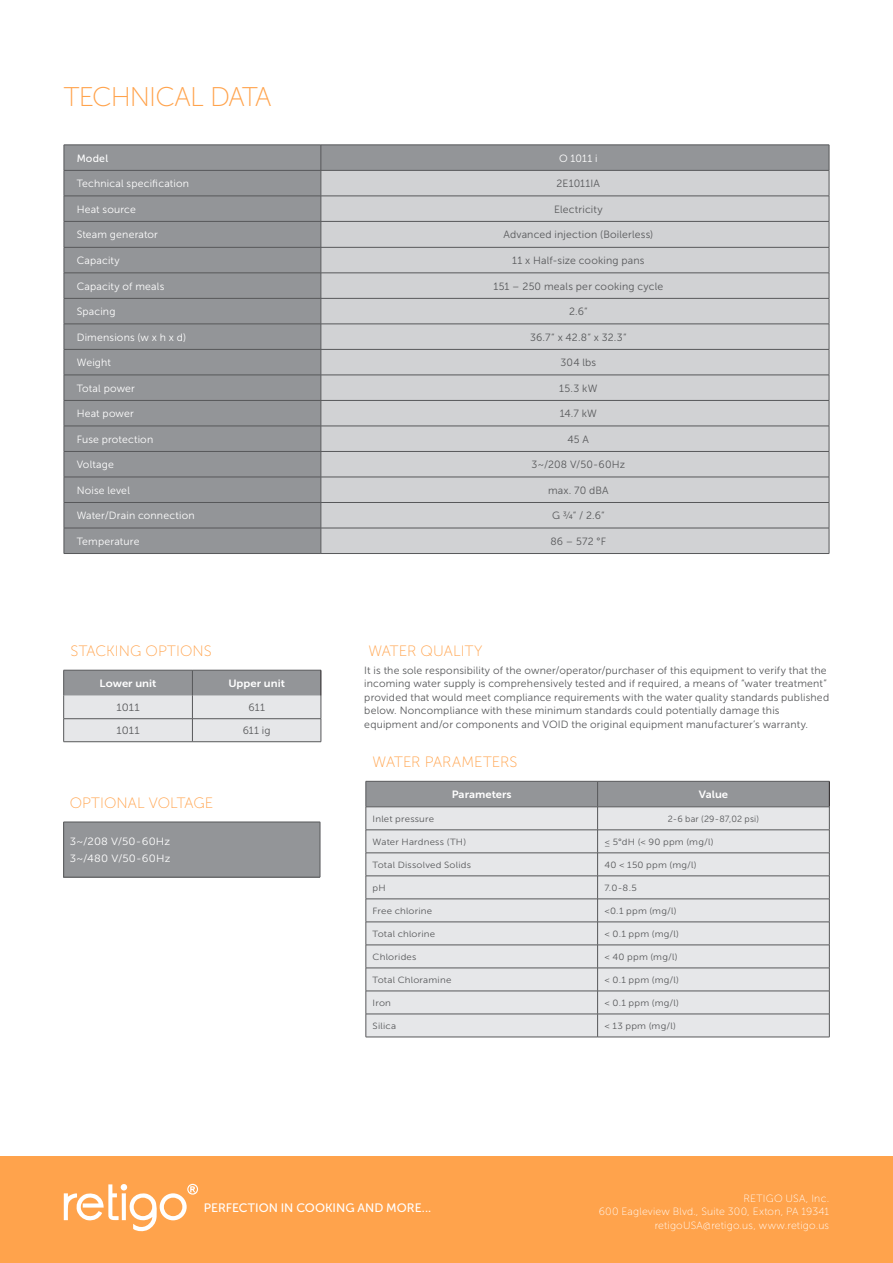
<style>
.page{position:relative;width:893px;height:1263px;background:#fff}
.page>*{position:absolute;margin:0;border:0;box-sizing:border-box;transform-origin:0 0}
.t1{font:27px "Museo Sans 100";letter-spacing:-.035em;color:#ffa34c}
.t2{font:15px "Museo Sans 100";letter-spacing:.005em;color:#ffa34c}
.t3{font:12.15px "Museo Sans 500";color:#fff}
.Odrazky{font:10.5px/13.5px "Museo Sans 300";letter-spacing:.015em;color:#57585a}
.Text{font:10.5px "Museo Sans 300";letter-spacing:.015em;color:#57585a}
.Text-2{font:10.5px "Museo Sans 300";letter-spacing:.015em;color:#fff}
.Poznamka{font:10.5px "Museo Sans 100";letter-spacing:.015em;color:#fff}
.t4{font:10.5px "Museo Sans 700";color:#fff;scale:1.08 1}
.Text_v_tabulce{font:10.5px "Museo Sans 300";letter-spacing:.015em;color:#fff;scale:1.08 1}
.Text_v_tabulce-2{font:10.5px "Museo Sans 300";letter-spacing:.005em;color:#57585a;scale:1.08 1}
.Text_v_tabulce-3{font:10.5px "Museo Sans 300";letter-spacing:.015em;color:#fff}
.Text_v_tabulce-4{font:10.5px "Museo Sans 500";letter-spacing:.02em;color:#fff}
.Text_v_tabulce-5{font:9px "Museo Sans 300";letter-spacing:.025em;color:#57585a;scale:1.08 1}
.Text-3{font:9px "Museo Sans 300";letter-spacing:.02em;color:#57585a}
</style>
<div class="page">
<div style="left:0;top:1157px;width:893px;height:106px;background:#ffa34c"></div>
<svg style="left:64px;top:1184px;width:134px;height:48px"></svg>
<div style="left:65px;top:146px;width:764px;height:407px;background:#939598"></div>
<div style="left:322px;top:171px;width:507px;height:382px;background:#d1d2d4"></div>
<hr style="left:64px;top:145px;width:257px;height:1px;background:#57585a">
<hr style="left:321px;top:145px;width:508px;height:1px;background:#57585a">
<hr style="left:64px;top:170px;width:257px;height:1px;background:#57585a">
<hr style="left:321px;top:170px;width:508px;height:1px;background:#57585a">
<hr style="left:64px;top:196px;width:257px;height:1px;background:#57585a">
<hr style="left:321px;top:196px;width:508px;height:1px;background:#57585a">
<hr style="left:64px;top:221px;width:257px;height:1px;background:#57585a">
<hr style="left:321px;top:221px;width:508px;height:1px;background:#57585a">
<hr style="left:64px;top:247px;width:257px;height:1px;background:#57585a">
<hr style="left:321px;top:247px;width:508px;height:1px;background:#57585a">
<hr style="left:64px;top:273px;width:257px;height:1px;background:#57585a">
<hr style="left:321px;top:273px;width:508px;height:1px;background:#57585a">
<hr style="left:64px;top:298px;width:257px;height:1px;background:#57585a">
<hr style="left:321px;top:298px;width:508px;height:1px;background:#57585a">
<hr style="left:64px;top:324px;width:257px;height:1px;background:#57585a">
<hr style="left:321px;top:324px;width:508px;height:1px;background:#57585a">
<hr style="left:64px;top:349px;width:257px;height:1px;background:#57585a">
<hr style="left:321px;top:349px;width:508px;height:1px;background:#57585a">
<hr style="left:64px;top:375px;width:257px;height:1px;background:#57585a">
<hr style="left:321px;top:375px;width:508px;height:1px;background:#57585a">
<hr style="left:64px;top:400px;width:257px;height:1px;background:#57585a">
<hr style="left:321px;top:400px;width:508px;height:1px;background:#57585a">
<hr style="left:64px;top:426px;width:257px;height:1px;background:#57585a">
<hr style="left:321px;top:426px;width:508px;height:1px;background:#57585a">
<hr style="left:64px;top:451px;width:257px;height:1px;background:#57585a">
<hr style="left:321px;top:451px;width:508px;height:1px;background:#57585a">
<hr style="left:64px;top:477px;width:257px;height:1px;background:#57585a">
<hr style="left:321px;top:477px;width:508px;height:1px;background:#57585a">
<hr style="left:64px;top:502px;width:257px;height:1px;background:#57585a">
<hr style="left:321px;top:502px;width:508px;height:1px;background:#57585a">
<hr style="left:64px;top:528px;width:257px;height:1px;background:#57585a">
<svg style="left:64px;top:145px;width:1px;height:408px"></svg>
<hr style="left:321px;top:528px;width:508px;height:1px;background:#57585a">
<svg style="left:321px;top:145px;width:1px;height:408px"></svg>
<svg style="left:829px;top:145px;width:1px;height:408px"></svg>
<hr style="left:64px;top:553px;width:257px;height:1px;background:#57585a">
<hr style="left:321px;top:553px;width:508px;height:1px;background:#57585a">
<svg style="left:63px;top:670px;width:259px;height:72px;background:#c3c4c7"></svg>
<div style="left:64px;top:822px;width:256px;height:55px;background:#939598"></div>
<hr style="left:64px;top:822px;width:256px;height:1px;background:#57585a">
<hr style="left:63px;top:822px;width:1px;height:55px;background:#57585a">
<hr style="left:320px;top:822px;width:1px;height:55px;background:#57585a">
<hr style="left:64px;top:877px;width:256px;height:1px;background:#57585a">
<hr style="left:366px;top:1037px;width:232px;height:1px;background:#57585a">
<svg style="left:366px;top:781px;width:464px;height:256px;background:#d3d5d7"></svg>
<hr style="left:598px;top:1037px;width:231px;height:1px;background:#57585a">
<h2 class="t1" style="left:64px;top:82px;width:209px">TECHNICAL DATA</h2>
<p class="Text_v_tabulce-4" style="left:77px;top:152px;width:33px">Model</p>
<p class="Text_v_tabulce-3" style="left:559px;top:152px;width:40px">O 1011 i</p>
<p class="Text-2" style="left:77px;top:178px;width:114px">Technical specification</p>
<p class="Text" style="left:557px;top:178px;width:45px">2E1011IA</p>
<p class="Text-2" style="left:77px;top:203px;width:61px">Heat source</p>
<p class="Text" style="left:554px;top:203px;width:50px">Electricity</p>
<p class="Text-2" style="left:77px;top:229px;width:83px">Steam generator</p>
<p class="Text" style="left:503px;top:229px;width:151px">Advanced injection (Boilerless)</p>
<p class="Text-2" style="left:77px;top:255px;width:45px">Capacity</p>
<p class="Text" style="left:512px;top:255px;width:134px">11 x Half-size cooking pans</p>
<p class="Text-2" style="left:77px;top:280px;width:89px">Capacity of meals</p>
<p class="Text" style="left:493px;top:280px;width:171px">151 – 250 meals per cooking cycle</p>
<p class="Text-2" style="left:77px;top:306px;width:40px">Spacing</p>
<p class="Text" style="left:569px;top:306px;width:20px">2.6“</p>
<p class="Text-2" style="left:77px;top:331px;width:111px">Dimensions (w x h x d)</p>
<p class="Text" style="left:530px;top:331px;width:98px">36.7“ x 42.8“ x 32.3“</p>
<p class="Text-2" style="left:77px;top:357px;width:36px">Weight</p>
<p class="Text" style="left:560px;top:357px;width:37px">304 lbs</p>
<p class="Text-2" style="left:77px;top:382px;width:60px">Total power</p>
<p class="Text" style="left:559px;top:382px;width:40px">15.3 kW</p>
<p class="Text-2" style="left:77px;top:408px;width:59px">Heat power</p>
<p class="Text" style="left:560px;top:408px;width:39px">14.7 kW</p>
<p class="Text-2" style="left:77px;top:433px;width:78px">Fuse protection</p>
<p class="Text" style="left:568px;top:433px;width:23px">45 A</p>
<p class="Text-2" style="left:77px;top:459px;width:39px">Voltage</p>
<p class="Text" style="left:532px;top:459px;width:95px">3~/208 V/50-60Hz</p>
<p class="Text-2" style="left:77px;top:484px;width:55px">Noise level</p>
<p class="Text" style="left:548px;top:484px;width:62px">max. 70 dBA</p>
<p class="Text-2" style="left:77px;top:510px;width:119px">Water/Drain connection</p>
<p class="Text" style="left:552px;top:510px;width:54px">G 3/4“ / 2.6“</p>
<p class="Text-2" style="left:77px;top:535px;width:64px">Temperature</p>
<p class="Text" style="left:550px;top:535px;width:57px">86 – 572 °F</p>
<p class="t2" style="left:70px;top:643px;width:143px">STACKING OPTIONS</p>
<p class="t4" style="left:100px;top:677px;width:54px">Lower unit</p>
<p class="t4" style="left:228px;top:677px;width:54px">Upper unit</p>
<p class="Text_v_tabulce-2" style="left:116px;top:702px;width:23px">1011</p>
<p class="Text" style="left:248px;top:702px;width:18px">611</p>
<p class="Text_v_tabulce-2" style="left:116px;top:725px;width:23px">1011</p>
<p class="Text" style="left:243px;top:725px;width:29px">611 ig</p>
<p class="t2" style="left:70px;top:794px;width:145px">OPTIONAL VOLTAGE</p>
<p class="Text_v_tabulce" style="left:70px;top:836px;width:95px">3~/208 V/50-60Hz</p>
<p class="Text_v_tabulce" style="left:70px;top:853px;width:95px">3~/480 V/50-60Hz</p>
<p class="t2" style="left:368px;top:643px;width:116px">WATER QUALITY</p>
<p class="Odrazky" style="left:364px;top:663px;width:466px">It is the sole responsibility of the owner/operator/purchaser of this equipment to verify that the incoming water supply is comprehensively tested and if required, a means of “water treatment” provided that would meet compliance requirements with the water quality standards published below. Noncompliance with these minimum standards could potentially damage this equipment and/or components and VOID the original equipment manufacturer’s warranty.</p>
<p class="t2" style="left:373px;top:754px;width:146px">WATER PARAMETERS</p>
<p class="t4" style="left:452px;top:788px;width:57px">Parameters</p>
<p class="t4" style="left:699px;top:788px;width:29px">Value</p>
<p class="Text_v_tabulce-5" style="left:373px;top:814px;width:58px">Inlet pressure</p>
<p class="Text-3" style="left:668px;top:814px;width:93px">2-6 bar (29-87,02 psi)</p>
<p class="Text_v_tabulce-5" style="left:373px;top:837px;width:88px">Water Hardness (TH)</p>
<p class="Text_v_tabulce-5" style="left:604px;top:837px;width:103px">≤ 5°dH (&lt; 90 ppm (mg/l)</p>
<p class="Text_v_tabulce-5" style="left:373px;top:860px;width:93px">Total Dissolved Solids</p>
<p class="Text_v_tabulce-5" style="left:604px;top:860px;width:87px">40 &lt; 150 ppm (mg/l)</p>
<p class="Text_v_tabulce-5" style="left:373px;top:883px;width:14px">pH</p>
<p class="Text_v_tabulce-5" style="left:604px;top:883px;width:32px">7.0-8.5</p>
<p class="Text_v_tabulce-5" style="left:373px;top:906px;width:57px">Free chlorine</p>
<p class="Text_v_tabulce-5" style="left:604px;top:906px;width:68px">&lt;0.1 ppm (mg/l)</p>
<p class="Text_v_tabulce-5" style="left:373px;top:929px;width:59px">Total chlorine</p>
<p class="Text_v_tabulce-5" style="left:604px;top:929px;width:71px">&lt; 0.1 ppm (mg/l)</p>
<p class="Text_v_tabulce-5" style="left:373px;top:952px;width:42px">Chlorides</p>
<p class="Text_v_tabulce-5" style="left:604px;top:952px;width:69px">&lt; 40 ppm (mg/l)</p>
<p class="Text_v_tabulce-5" style="left:373px;top:975px;width:74px">Total Chloramine</p>
<p class="Text_v_tabulce-5" style="left:604px;top:975px;width:71px">&lt; 0.1 ppm (mg/l)</p>
<p class="Text_v_tabulce-5" style="left:373px;top:998px;width:18px">Iron</p>
<p class="Text_v_tabulce-5" style="left:604px;top:998px;width:71px">&lt; 0.1 ppm (mg/l)</p>
<p class="Text_v_tabulce-5" style="left:373px;top:1021px;width:23px">Silica</p>
<p class="Text_v_tabulce-5" style="left:604px;top:1021px;width:68px">&lt; 13 ppm (mg/l)</p>
<p class="t3" style="left:204px;top:1201px;width:229px">PERFECTION IN COOKING AND MORE...</p>
<p class="Poznamka" style="left:743px;top:1192px;width:87px">RETIGO USA, Inc.</p>
<p class="Poznamka" style="left:599px;top:1206px;width:232px">600 Eagleview Blvd., Suite 300, Exton, PA 19341</p>
<p class="Poznamka" style="left:655px;top:1219px;width:176px">retigoUSA@retigo.us, www.retigo.us</p>
</div>
